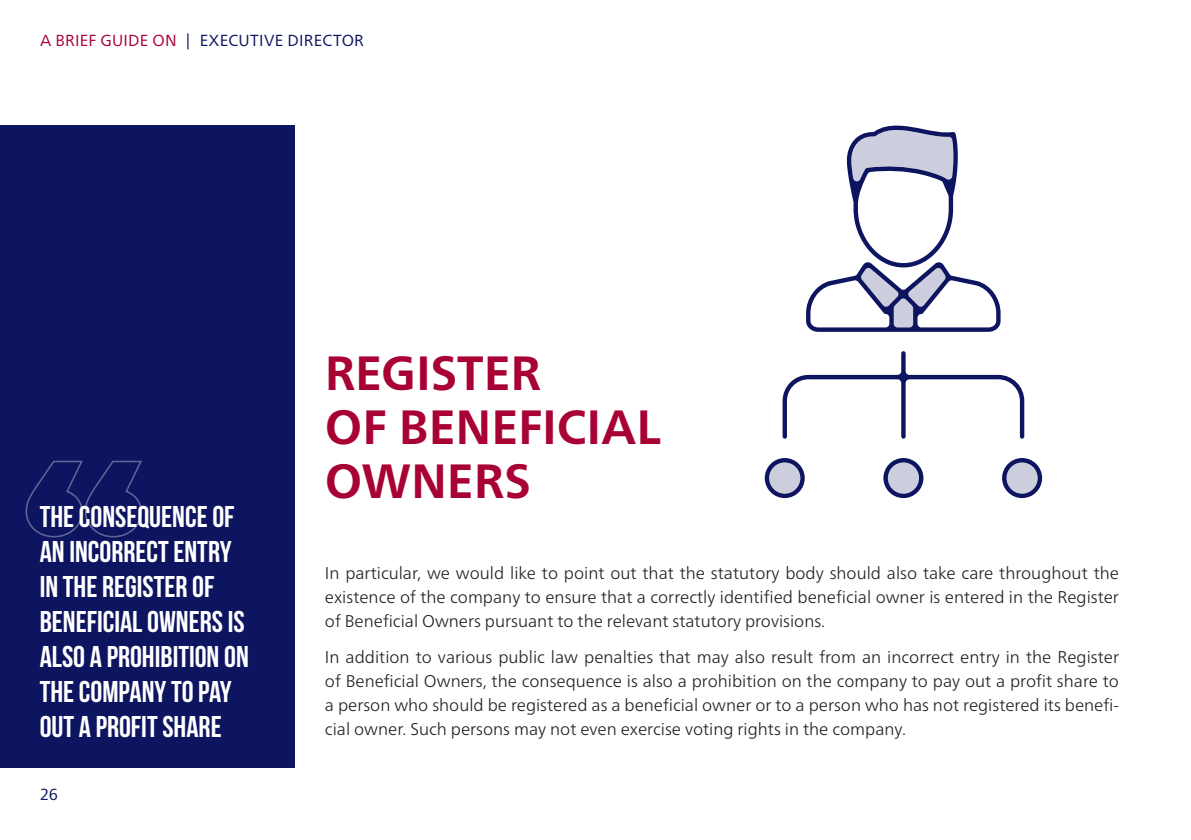
<style>
.page{position:relative;width:1191px;height:840px;background:#fff}
.page>*{position:absolute;margin:0;border:0;box-sizing:border-box;transform-origin:0 0}
.t1{font:700 48px "Frutiger Neue LTW1 G";letter-spacing:-.005em;color:#a80235}
.t2{font:700 30px/35px "Bebas Neue";color:#fff}
.text{font:300 17px/24px "Frutiger Neue LTW1 G";color:#231f20;text-align:justify}
.t3{font:16px "Frutiger Neue LTW1 G";letter-spacing:.015em;color:#0e1560}
.s1{color:#a80235}
</style>
<div class="page">
<svg style="left:764px;top:458px;width:40px;height:40px"></svg>
<svg style="left:883px;top:458px;width:40px;height:40px"></svg>
<svg style="left:1002px;top:458px;width:40px;height:40px"></svg>
<svg style="left:782px;top:351px;width:242px;height:87px"></svg>
<svg style="left:806px;top:125px;width:194px;height:206px"></svg>
<div style="left:888px;top:462px;width:31px;height:31px;background:#cccedd;border-radius:50%"></div>
<div style="left:769px;top:462px;width:31px;height:31px;background:#cccedd;border-radius:50%"></div>
<div style="left:1006px;top:462px;width:31px;height:31px;background:#cccedd;border-radius:50%"></div>
<div style="left:0;top:125px;width:295px;height:642px;background:#0e1560"></div>
<svg style="left:25px;top:460px;width:117px;height:78px"></svg>
<p class="t3" style="left:40px;top:29px;width:325px"><span class="s1">A BRIEF GUIDE ON</span> | EXECUTIVE DIRECTOR</p>
<p class="t2" style="left:40px;top:498px;width:211px">THE CONSEQUENCE OF<br>AN INCORRECT ENTRY<br>IN THE REGISTER OF<br>BENEFICIAL OWNERS IS<br>ALSO A PROHIBITION ON<br>THE COMPANY TO PAY<br>OUT A PROFIT SHARE</p>
<p class="t3" style="left:40px;top:782px;width:20px">26</p>
<p class="t1" style="left:325px;top:338px;width:217px">REGISTER</p>
<p class="t1" style="left:325px;top:392px;width:337px">OF BENEFICIAL</p>
<p class="t1" style="left:325px;top:446px;width:207px">OWNERS</p>
<p class="text" style="left:325px;top:559px;width:795px">In particular, we would like to point out that the statutory body should also take care throughout the existence of the company to ensure that a correctly identified beneficial owner is entered in the Register of Beneficial Owners pursuant to the relevant statutory provisions.</p>
<p class="text" style="left:325px;top:643px;width:795px">In addition to various public law penalties that may also result from an incorrect entry in the Register of Beneficial Owners, the consequence is also a prohibition on the company to pay out a profit share to a person who should be registered as a beneficial owner or to a person who has not registered its benefi&shy;cial owner. Such persons may not even exercise voting rights in the company.</p>
</div>
